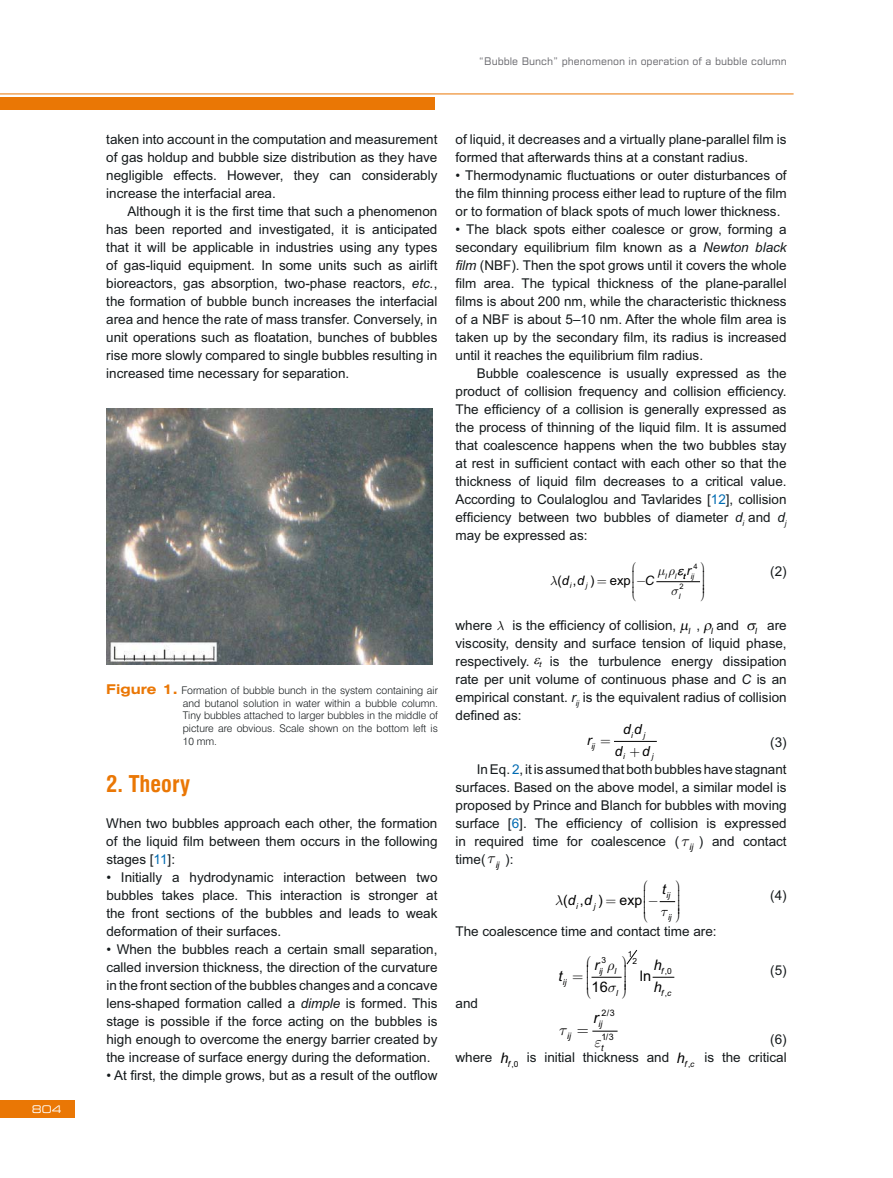
<style>
.page{position:relative;width:893px;height:1178px;background:#fff}
.page>*{position:absolute;margin:0;border:0;box-sizing:border-box;transform-origin:0 0}
.t1{font:700 22.5px "Swis 721 Cn EU";color:#ea7705}
.t2{font:italic 15.45px "Arial";color:#010000}
.t3{font:14.55px "Arial";color:#010000}
.t4{font:italic 14.55px "Arial";color:#010000}
.t5{font:14.1px "Arial";color:#010000}
.t6{font:italic 14.1px "Arial";color:#010000}
.t7{font:italic 13.8px "Arial";color:#010000}
.t8{font:13.5px/18px "Arial";color:#14191b;text-align:justify}
.t9{font:13.05px "Arial";color:#010000}
.t10{font:italic 13.05px "Arial";color:#010000}
.t11{font:10.5px/12.6px "Swis 721 Lt EU";color:#14191b;text-align:justify}
.t12{font:10.5px "Square 721 EU";color:#67676c}
.t13{font:10.5px "Square 721 Ex EU";color:#fff}
.t14{font:9px "Arial";color:#010000}
.t15{font:italic 9px "Arial";color:#010000}
.t16{font:italic 8.55px "Arial";color:#010000}
.t17{font:italic 8.4px "Arial";color:#010000}
.t18{font:8.4px "Arial";color:#010000}
.t19{font:italic 8.1px "Arial";color:#010000}
.t20{font:italic 7.95px "Arial";color:#010000}
.t21{font:italic 7.8px "Arial";color:#010000}
.t22{font:italic 7.5px "Arial";color:#010000}
.t23{font:7.5px "Arial";color:#010000}
.s1{font-style:italic}
.s2{font-family:"Swis 721 Ex EU";font-weight:700;font-size:13.5px;color:#ea7705}
.s3{color:#006bb2}
.s4{font-style:italic;font-size:14.55px;color:#010000}
</style>
<div class="page">
<div style="left:0;top:97px;width:435px;height:12px;background:#ea7705"></div>
<div style="left:0;top:1100px;width:75px;height:17px;background:#ea7705"></div>
<hr style="left:0;top:94px;width:794px;height:1px;background:#ea7705">
<img style="left:106px;top:408px;width:326px;height:256px">
<hr style="left:657px;top:581px;width:42px;height:1px;background:#010000">
<hr style="left:614px;top:741px;width:42px;height:1px;background:#010000">
<svg style="left:653px;top:977px;width:21px;height:1px"></svg>
<svg style="left:592px;top:1030px;width:25px;height:2px"></svg>
<svg style="left:660px;top:901px;width:16px;height:2px"></svg>
<svg style="left:591px;top:950px;width:46px;height:28px"></svg>
<p class="t13" style="left:32px;top:1102px;width:31px">804</p>
<p class="t12" style="left:479px;top:55px;width:309px">“Bubble Bunch” phenomenon in operation of a bubble column</p>
<p class="t8" style="left:106px;top:131px;width:333px">taken into account in the computation and measurement of gas holdup and bubble size distribution as they have negligible effects. However, they can considerably increase the interfacial area.</p>
<p class="t8" style="left:106px;top:203px;width:333px;text-indent:21px">Although it is the first time that such a phenomenon has been reported and investigated, it is anticipated that it will be applicable in industries using any types of gas-liquid equipment. In some units such as airlift bioreactors, gas absorption, two-phase reactors, <span class="s1">etc.</span>, the formation of bubble bunch increases the interfacial area and hence the rate of mass transfer. Conversely, in unit operations such as floatation, bunches of bubbles rise more slowly compared to single bubbles resulting in increased time necessary for separation.</p>
<p class="t11" style="left:183px;top:685px;width:257px;text-indent:-77px"><span class="s2">Figure 1.</span> Formation of bubble bunch in the system containing air and butanol solution in water within a bubble column.<br>Tiny bubbles attached to larger bubbles in the middle of picture are obvious. Scale shown on the bottom left is 10 mm.</p>
<h1 class="t1" style="left:106px;top:771px;width:85px">2. Theory</h1>
<p class="t8" style="left:106px;top:815px;width:333px">When two bubbles approach each other, the formation of the liquid film between them occurs in the following stages [<span class="s3">11</span>]:</p>
<p class="t8" style="left:106px;top:869px;width:333px">• Initially a hydrodynamic interaction between two bubbles takes place. This interaction is stronger at the front sections of the bubbles and leads to weak deformation of their surfaces.</p>
<p class="t8" style="left:106px;top:941px;width:333px">• When the bubbles reach a certain small separation, called inversion thickness, the direction of the curvature in the front section of the bubbles changes and a concave lens-shaped formation called a <span class="s1">dimple</span> is formed. This stage is possible if the force acting on the bubbles is high enough to overcome the energy barrier created by the increase of surface energy during the deformation.</p>
<p class="t8" style="left:106px;top:1067px;width:333px">• At first, the dimple grows, but as a result of the outflow</p>
<p class="t8" style="left:455px;top:131px;width:333px">of liquid, it decreases and a virtually plane-parallel film is formed that afterwards thins at a constant radius.</p>
<p class="t8" style="left:455px;top:167px;width:333px">• Thermodynamic fluctuations or outer disturbances of the film thinning process either lead to rupture of the film or to formation of black spots of much lower thickness.</p>
<p class="t8" style="left:455px;top:221px;width:333px">• The black spots either coalesce or grow, forming a secondary equilibrium film known as a <span class="s1">Newton black film</span> (NBF). Then the spot grows until it covers the whole film area. The typical thickness of the plane-parallel films is about 200 nm, while the characteristic thickness of a NBF is about 5–10 nm. After the whole film area is taken up by the secondary film, its radius is increased until it reaches the equilibrium film radius.</p>
<p class="t8" style="left:455px;top:365px;width:333px;text-indent:21px">Bubble coalescence is usually expressed as the product of collision frequency and collision efficiency.<br>The efficiency of a collision is generally expressed as the process of thinning of the liquid film. It is assumed that coalescence happens when the two bubbles stay at rest in sufficient contact with each other so that the thickness of liquid film decreases to a critical value.<br>According to Coulaloglou and Tavlarides [<span class="s3">12</span>], collision efficiency between two bubbles of diameter <span class="s1">d</span><sub>i</sub> and <span class="s1">d</span><sub>j </sub>may be expressed as:</p>
<p class="t8" style="left:770px;top:563px;width:18px">(2)</p>
<p class="t23" style="left:693px;top:564px;width:6px">4</p>
<p class="t10" style="left:687px;top:566px;width:6px">r</p>
<p class="t9" style="left:557px;top:576px;width:98px">( , ) exp −⎜ <span class="s1">C</span></p>
<p class="t22" style="left:665px;top:573px;width:31px">l ltij</p>
<p class="t10" style="left:562px;top:576px;width:24px">d d</p>
<p class="t21" style="left:683px;top:573px;width:6px">t</p>
<p class="t22" style="left:570px;top:583px;width:3px">i</p>
<p class="t22" style="left:586px;top:583px;width:3px">j</p>
<p class="t23" style="left:680px;top:584px;width:6px">2</p>
<p class="t22" style="left:679px;top:593px;width:3px">l</p>
<p class="t8" style="left:455px;top:617px;width:38px">where</p>
<p class="t8" style="left:512px;top:617px;width:165px">is the efficiency of collision,</p>
<p class="t8" style="left:696px;top:617px;width:44px">, and</p>
<p class="t8" style="left:455px;top:617px;width:333px;text-indent:312px">are viscosity, density and surface tension of liquid phase, respectively.</p>
<p class="t16" style="left:688px;top:627px;width:5px">l</p>
<p class="t16" style="left:711px;top:628px;width:5px">l</p>
<p class="t16" style="left:755px;top:627px;width:5px">l</p>
<p class="t8" style="left:455px;top:653px;width:333px;text-indent:94px">is the turbulence energy dissipation rate per unit volume of continuous phase and <span class="s1">C</span> is an empirical constant. <span class="s1">r</span><sub>ij</sub> is the equivalent radius of collision defined as:</p>
<p class="t8" style="left:477px;top:730px;width:311px;line-height:27px;text-align:right">(3)<br>In Eq. <span class="s3">2</span>, it is assumed that both bubbles have stagnant</p>
<p class="t8" style="left:455px;top:779px;width:333px">surfaces. Based on the above model, a similar model is proposed by Prince and Blanch for bubbles with moving surface [<span class="s3">6</span>]. The efficiency of collision is expressed in required time for coalescence ( <sub>ij</sub> ) and contact time( <sub>ij</sub> ):</p>
<p class="t8" style="left:770px;top:887px;width:18px">(4)</p>
<p class="t8" style="left:455px;top:923px;width:263px">The coalescence time and contact time are:</p>
<p class="t21" style="left:539px;top:662px;width:6px">t</p>
<p class="t7" style="left:623px;top:724px;width:20px">dd</p>
<p class="t20" style="left:631px;top:732px;width:3px">i</p>
<p class="t20" style="left:644px;top:732px;width:3px">j</p>
<p class="t7" style="left:587px;top:735px;width:6px">r</p>
<p class="t20" style="left:591px;top:743px;width:5px">ij</p>
<p class="t7" style="left:615px;top:746px;width:9px">d</p>
<p class="t7" style="left:642px;top:746px;width:9px">d</p>
<p class="t20" style="left:623px;top:754px;width:3px">i</p>
<p class="t20" style="left:652px;top:754px;width:3px">j</p>
<p class="t6" style="left:662px;top:884px;width:5px">t</p>
<p class="t5" style="left:563px;top:895px;width:97px">( , ) exp −⎜</p>
<p class="t19" style="left:667px;top:892px;width:5px">ij</p>
<p class="t6" style="left:568px;top:895px;width:26px">d d</p>
<p class="t19" style="left:576px;top:903px;width:3px">i</p>
<p class="t19" style="left:594px;top:903px;width:3px">j</p>
<p class="t19" style="left:668px;top:914px;width:5px">ij</p>
<p class="t18" style="left:628px;top:951px;width:6px">1</p>
<p class="t18" style="left:602px;top:957px;width:6px">3</p>
<p class="t18" style="left:632px;top:957px;width:6px">2</p>
<p class="t4" style="left:594px;top:959px;width:6px">r</p>
<p class="t4" style="left:654px;top:960px;width:10px">h</p>
<p class="t8" style="left:770px;top:963px;width:18px">(5)</p>
<p class="t17" style="left:599px;top:968px;width:5px">ij</p>
<p class="t17" style="left:614px;top:968px;width:3px">l</p>
<p class="t18" style="left:661px;top:968px;width:12px"><span class="s1">f</span>,0</p>
<p class="t18" style="left:665px;top:990px;width:4px">,</p>
<p class="t3" style="left:640px;top:970px;width:13px">ln</p>
<p class="t4" style="left:558px;top:970px;width:6px">t</p>
<p class="t17" style="left:563px;top:979px;width:5px">ij</p>
<p class="t3" style="left:586px;top:982px;width:24px">⎜16</p>
<p class="t4" style="left:654px;top:982px;width:10px">h</p>
<p class="t17" style="left:616px;top:990px;width:3px">l</p>
<p class="t17" style="left:661px;top:990px;width:12px">f c</p>
<p class="t8" style="left:455px;top:995px;width:24px">and</p>
<p class="t8" style="left:455px;top:1031px;width:333px;text-align:right">(6)<br>where <span class="s4">h</span><sub>f</sub> <sub>,0</sub> is initial thickness and <span class="s4">h</span><sub>f</sub> <sub>c</sub><sub>,</sub> is the critical</p>
<p class="t14" style="left:601px;top:1010px;width:15px">2/3</p>
<p class="t14" style="left:601px;top:1034px;width:14px">1/3</p>
<p class="t2" style="left:594px;top:1012px;width:7px">r</p>
<p class="t15" style="left:598px;top:1021px;width:5px">ij</p>
<p class="t15" style="left:567px;top:1033px;width:5px">ij</p>
<p class="t15" style="left:601px;top:1045px;width:4px">t</p>
</div>
